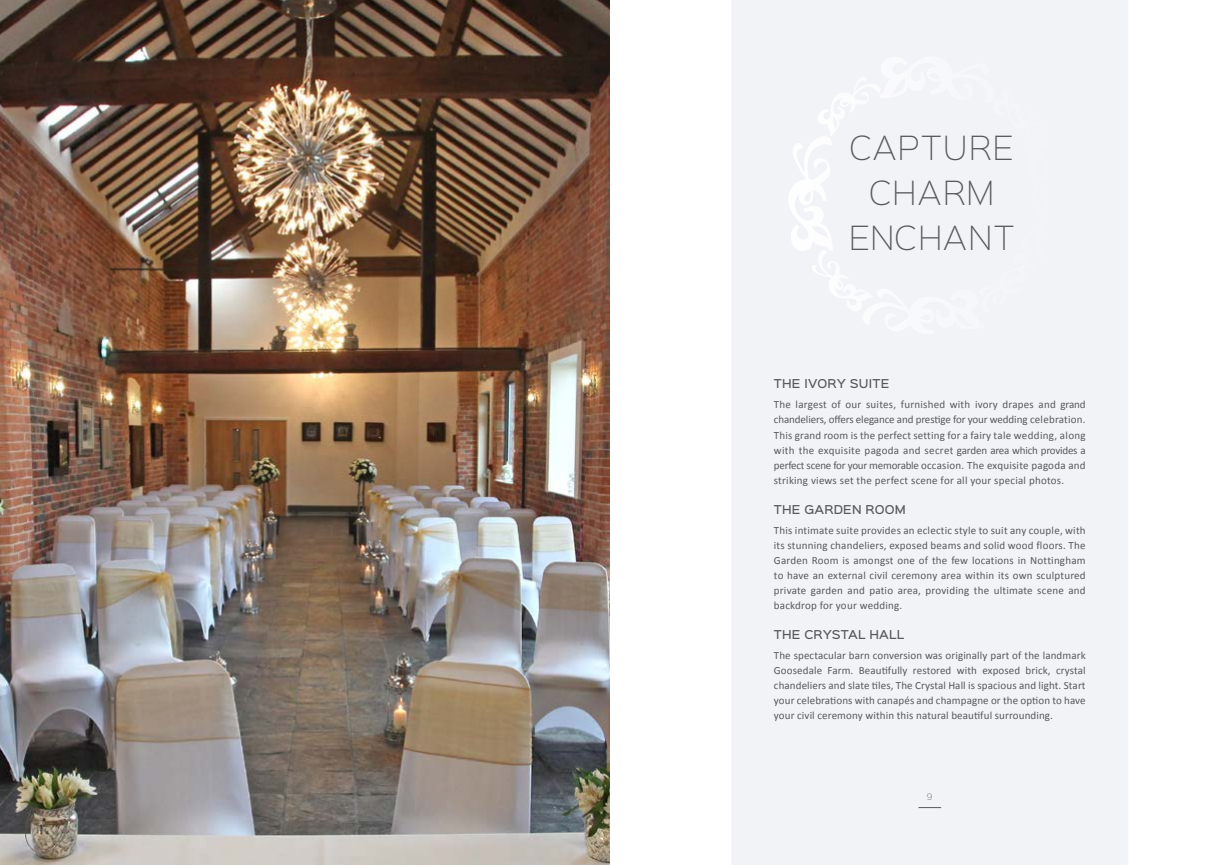
<style>
.page{position:relative;width:1219px;height:865px;background:#fff}
.page>*{position:absolute;margin:0;border:0;box-sizing:border-box;transform-origin:0 0}
.t1{font:30px/45px "Sinkin Sans 200 X Light";letter-spacing:.06em;color:#58595b;text-align:center}
.t2{font:11px/15px "Calibri";letter-spacing:.02em;color:#58595b;text-align:justify}
.t3{font:500 11px "Sinkin Sans 500";letter-spacing:.02em;color:#58595b}
.t4{font:8px "Sinkin Sans 200 X Light";color:#58595b}
</style>
<div class="page">
<div style="left:732px;top:0;width:396px;height:865px;background:#f2f3f7"></div>
<svg style="left:918px;top:807px;width:23px;height:1px"></svg>
<div style="left:787px;top:56px;width:283px;height:279px;background:#f2f3f7"></div>
<img style="left:0;top:0;width:609px;height:865px">
<h1 class="t1" style="left:849px;top:123px;width:166px">CAPTURE<br>CHARM<br>ENCHANT</h1>
<p class="t3" style="left:774px;top:374px;width:117px">THE IVORY SUITE</p>
<p class="t2" style="left:774px;top:397px;width:313px">The largest of our suites, furnished with ivory drapes and grand chandeliers, offers elegance and prestige for your wedding celebration.<br>This grand room is the perfect setting for a fairy tale wedding, along with the exquisite pagoda and secret garden area which provides a perfect scene for your memorable occasion. The exquisite pagoda and striking views set the perfect scene for all your special photos.</p>
<p class="t3" style="left:774px;top:499px;width:133px">THE GARDEN ROOM</p>
<p class="t2" style="left:774px;top:522px;width:313px">This intimate suite provides an eclectic style to suit any couple, with its stunning chandeliers, exposed beams and solid wood floors. The Garden Room is amongst one of the few locations in Nottingham to have an external civil ceremony area within its own sculptured private garden and patio area, providing the ultimate scene and backdrop for your wedding.</p>
<p class="t3" style="left:774px;top:624px;width:132px">THE CRYSTAL HALL</p>
<p class="t2" style="left:774px;top:647px;width:313px">The spectacular barn conversion was originally part of the landmark Goosedale Farm. Beautifully restored with exposed brick, crystal chandeliers and slate tiles, The Crystal Hall is spacious and light. Start your celebrations with canapés and champagne or the option to have your civil ceremony within this natural beautiful surrounding.</p>
<p class="t4" style="left:927px;top:790px;width:7px">9</p>
</div>
